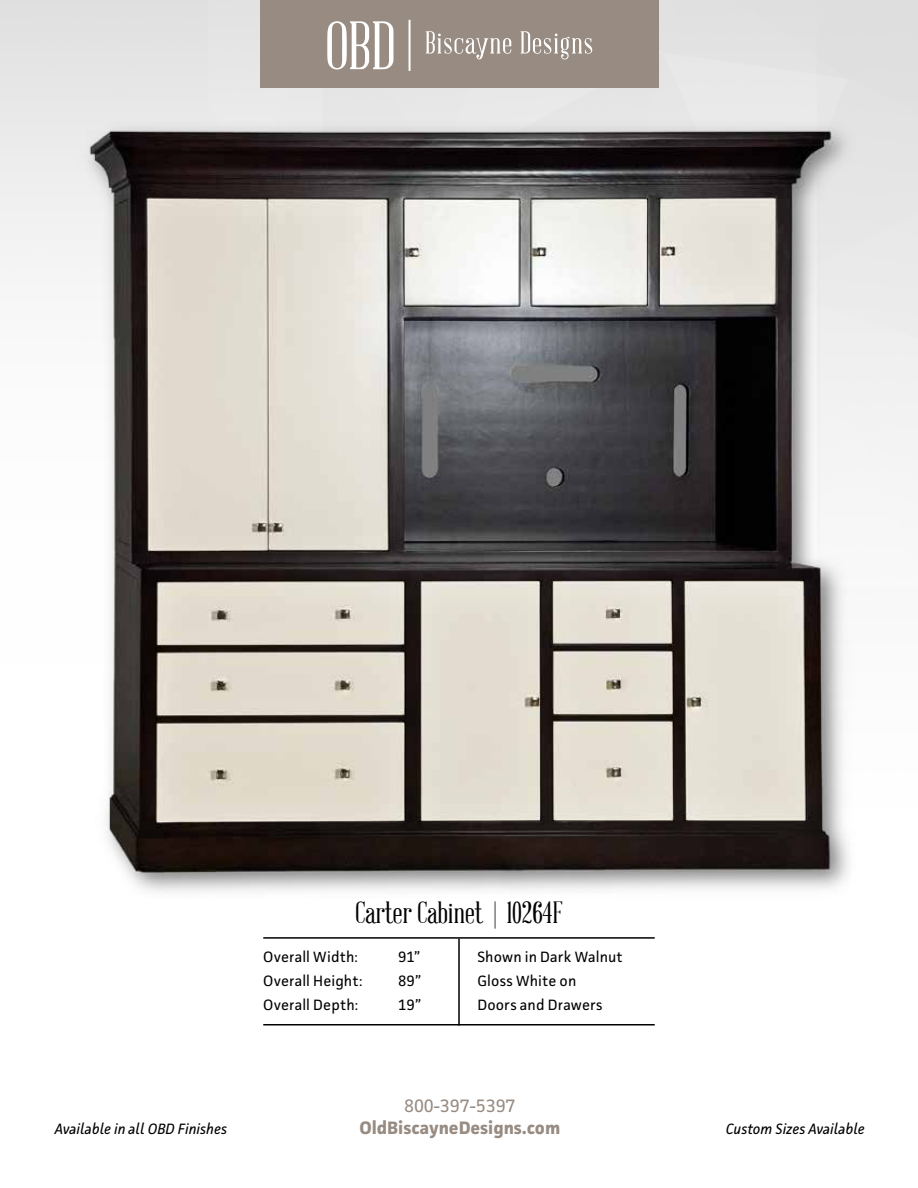
<style>
.page{position:relative;width:918px;height:1188px;background:#fff}
.page>*{position:absolute;margin:0;border:0;box-sizing:border-box;transform-origin:0 0}
.t1{font:30px "Abraham Lincoln";color:#000}
.t2{font:700 18px "Facit";color:#978b82}
.t3{font:18px "Facit";color:#978b82}
.t4{font:15px/24px "Facit";letter-spacing:.005em;color:#000}
.t5{font:italic 15px "Facit";color:#000}
</style>
<div class="page">
<div style="left:261px;top:0;width:398px;height:88px;background:#978b82"></div>
<svg style="left:426px;top:31px;width:85px;height:28px"></svg>
<svg style="left:521px;top:31px;width:71px;height:28px"></svg>
<svg style="left:327px;top:21px;width:66px;height:49px"></svg>
<hr style="left:409px;top:20px;width:2px;height:51px;background:#fff">
<hr style="left:263px;top:937px;width:392px;height:2px;background:#000">
<hr style="left:263px;top:1024px;width:392px;height:2px;background:#000">
<hr style="left:458px;top:939px;width:2px;height:87px;background:#000">
<img style="left:43px;top:96px;width:832px;height:802px">
<h1 class="t1" style="left:355px;top:897px;width:209px">Carter Cabinet | 10264F</h1>
<p class="t4" style="left:263px;top:944px;width:96px">Overall Width:</p>
<p class="t4" style="left:398px;top:944px;width:24px">91”</p>
<p class="t4" style="left:263px;top:968px;width:101px">Overall Height:</p>
<p class="t4" style="left:398px;top:968px;width:25px">89”</p>
<p class="t4" style="left:263px;top:992px;width:97px">Overall Depth:</p>
<p class="t4" style="left:398px;top:992px;width:25px">19”</p>
<p class="t4" style="left:477px;top:944px;width:147px">Shown in Dark Walnut<br>Gloss White on<br>Doors and Drawers</p>
<p class="t3" style="left:404px;top:1095px;width:113px">800-397-5397</p>
<p class="t2" style="left:359px;top:1117px;width:202px">OldBiscayneDesigns.com</p>
<p class="t5" style="left:55px;top:1119px;width:174px">Available in all OBD Finishes</p>
<p class="t5" style="left:726px;top:1119px;width:140px">Custom Sizes Available</p>
</div>
